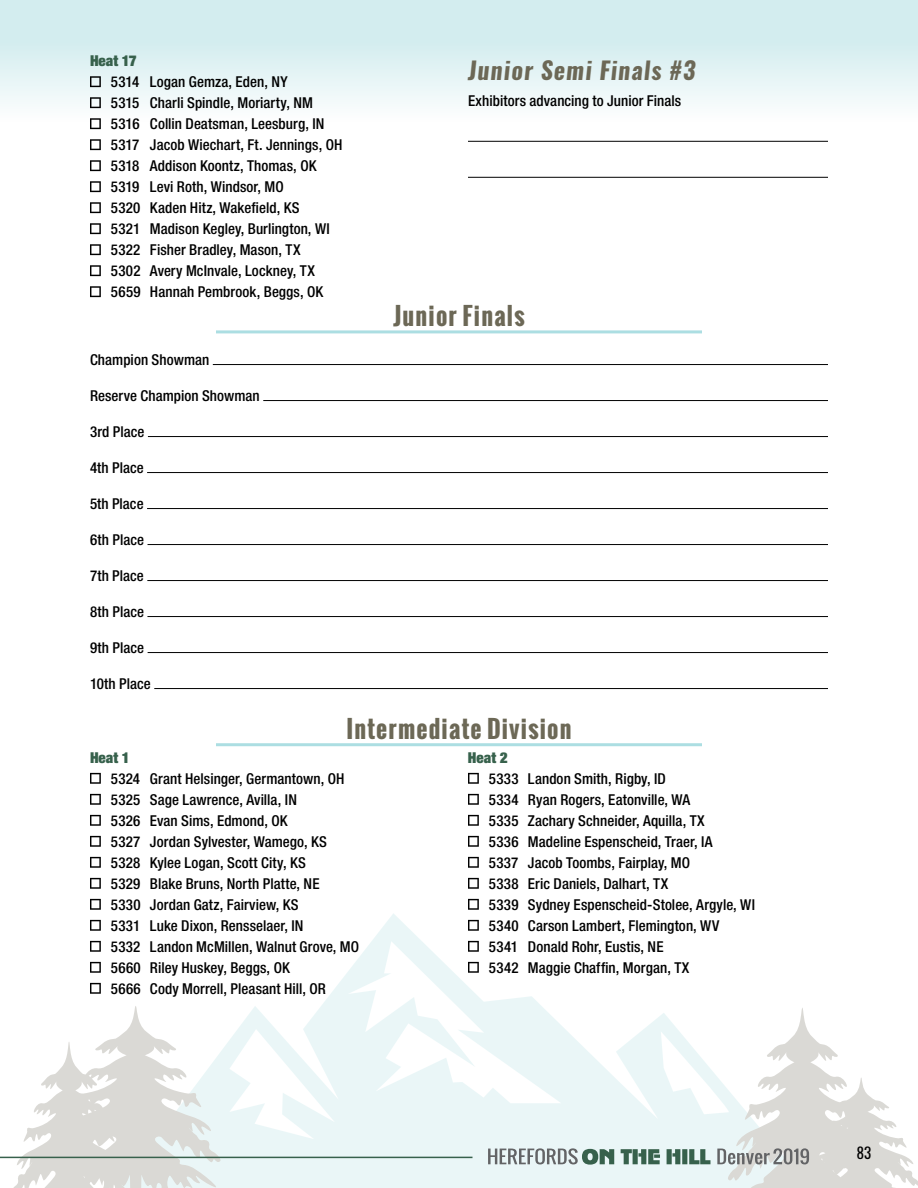
<style>
.page{position:relative;width:918px;height:1188px;background:#fff}
.page>*{position:absolute;margin:0;border:0;box-sizing:border-box;transform-origin:0 0}
.t1{font:700 24px "Oswald";letter-spacing:.05em;color:#6c6856}
.t2{font:italic 700 24px "Oswald";letter-spacing:.05em;color:#6c6856}
.t3{font:500 condensed 15px/21px "Helvetica Neue";letter-spacing:.005em;color:#000}
.t4{font:900 expanded 15px "Helvetica Neue";letter-spacing:.005em;color:#37614c}
.t5{font:15px "Oswald";color:#000}
</style>
<div class="page">
<svg style="left:222px;top:913px;width:257px;height:275px"></svg>
<svg style="left:229px;top:1029px;width:106px;height:110px"></svg>
<svg style="left:10px;top:1006px;width:212px;height:182px"></svg>
<div style="left:0;top:0;width:918px;height:158px;background:linear-gradient(to bottom,#cae9ec,#fff)"></div>
<svg style="left:90px;top:76px;width:11px;height:11px"></svg>
<svg style="left:90px;top:97px;width:11px;height:11px"></svg>
<svg style="left:90px;top:118px;width:11px;height:11px"></svg>
<svg style="left:90px;top:139px;width:11px;height:11px"></svg>
<svg style="left:90px;top:160px;width:11px;height:11px"></svg>
<svg style="left:90px;top:181px;width:11px;height:11px"></svg>
<svg style="left:90px;top:202px;width:11px;height:11px"></svg>
<svg style="left:90px;top:223px;width:11px;height:11px"></svg>
<svg style="left:90px;top:244px;width:11px;height:11px"></svg>
<svg style="left:90px;top:265px;width:11px;height:11px"></svg>
<svg style="left:90px;top:286px;width:11px;height:11px"></svg>
<hr style="left:468px;top:141px;width:360px;height:1px;background:#000">
<hr style="left:468px;top:177px;width:360px;height:1px;background:#000">
<hr style="left:216px;top:330px;width:486px;height:3px;background:#acdee2">
<hr style="left:213px;top:364px;width:615px;height:1px;background:#000">
<hr style="left:263px;top:400px;width:565px;height:1px;background:#000">
<hr style="left:148px;top:436px;width:680px;height:1px;background:#000">
<hr style="left:147px;top:472px;width:681px;height:1px;background:#000">
<hr style="left:147px;top:508px;width:681px;height:1px;background:#000">
<hr style="left:148px;top:544px;width:680px;height:1px;background:#000">
<hr style="left:147px;top:580px;width:681px;height:1px;background:#000">
<hr style="left:147px;top:616px;width:681px;height:1px;background:#000">
<hr style="left:148px;top:652px;width:680px;height:1px;background:#000">
<hr style="left:154px;top:688px;width:674px;height:1px;background:#000">
<hr style="left:216px;top:743px;width:486px;height:3px;background:#acdee2">
<svg style="left:90px;top:773px;width:11px;height:11px"></svg>
<svg style="left:90px;top:794px;width:11px;height:11px"></svg>
<svg style="left:90px;top:815px;width:11px;height:11px"></svg>
<svg style="left:90px;top:836px;width:11px;height:11px"></svg>
<svg style="left:90px;top:857px;width:11px;height:11px"></svg>
<svg style="left:90px;top:878px;width:11px;height:11px"></svg>
<svg style="left:90px;top:899px;width:11px;height:11px"></svg>
<svg style="left:90px;top:920px;width:11px;height:11px"></svg>
<svg style="left:90px;top:941px;width:11px;height:11px"></svg>
<svg style="left:90px;top:962px;width:11px;height:11px"></svg>
<svg style="left:90px;top:983px;width:11px;height:11px"></svg>
<svg style="left:468px;top:773px;width:11px;height:11px"></svg>
<svg style="left:468px;top:794px;width:11px;height:11px"></svg>
<svg style="left:468px;top:815px;width:11px;height:11px"></svg>
<svg style="left:468px;top:836px;width:11px;height:11px"></svg>
<svg style="left:468px;top:857px;width:11px;height:11px"></svg>
<svg style="left:468px;top:878px;width:11px;height:11px"></svg>
<svg style="left:468px;top:899px;width:11px;height:11px"></svg>
<svg style="left:468px;top:920px;width:11px;height:11px"></svg>
<svg style="left:348px;top:941px;width:570px;height:247px"></svg>
<hr style="left:0;top:1157px;width:472px;height:1px;background:#37614c">
<p class="t4" style="left:90px;top:51px;width:48px">Heat 17</p>
<p class="t3" style="left:111px;top:71px;width:233px">5314 Logan Gemza, Eden, NY<br>5315 Charli Spindle, Moriarty, NM<br>5316 Collin Deatsman, Leesburg, IN<br>5317 Jacob Wiechart, Ft. Jennings, OH<br>5318 Addison Koontz, Thomas, OK<br>5319 Levi Roth, Windsor, MO<br>5320 Kaden Hitz, Wakefield, KS<br>5321 Madison Kegley, Burlington, WI<br>5322 Fisher Bradley, Mason, TX<br>5302 Avery McInvale, Lockney, TX<br>5659 Hannah Pembrook, Beggs, OK</p>
<p class="t3" style="left:90px;top:349px;width:121px">Champion Showman</p>
<p class="t3" style="left:90px;top:385px;width:171px">Reserve Champion Showman</p>
<p class="t3" style="left:90px;top:421px;width:56px">3rd Place</p>
<p class="t3" style="left:90px;top:457px;width:55px">4th Place</p>
<p class="t3" style="left:90px;top:493px;width:55px">5th Place</p>
<p class="t3" style="left:90px;top:529px;width:56px">6th Place</p>
<p class="t3" style="left:90px;top:565px;width:55px">7th Place</p>
<p class="t3" style="left:90px;top:601px;width:56px">8th Place</p>
<p class="t3" style="left:90px;top:637px;width:56px">9th Place</p>
<p class="t3" style="left:90px;top:673px;width:62px">10th Place</p>
<h1 class="t2" style="left:468px;top:54px;width:229px">Junior Semi Finals #3</h1>
<p class="t3" style="left:468px;top:90px;width:215px">Exhibitors advancing to Junior Finals</p>
<h1 class="t1" style="left:393px;top:298px;width:133px">Junior Finals</h1>
<h1 class="t1" style="left:346px;top:711px;width:227px">Intermediate Division</h1>
<p class="t4" style="left:90px;top:748px;width:41px">Heat 1</p>
<p class="t3" style="left:111px;top:768px;width:250px">5324 Grant Helsinger, Germantown, OH<br>5325 Sage Lawrence, Avilla, IN<br>5326 Evan Sims, Edmond, OK<br>5327 Jordan Sylvester, Wamego, KS<br>5328 Kylee Logan, Scott City, KS<br>5329 Blake Bruns, North Platte, NE<br>5330 Jordan Gatz, Fairview, KS<br>5331 Luke Dixon, Rensselaer, IN<br>5332 Landon McMillen, Walnut Grove, MO<br>5660 Riley Huskey, Beggs, OK<br>5666 Cody Morrell, Pleasant Hill, OR</p>
<p class="t4" style="left:468px;top:748px;width:41px">Heat 2</p>
<p class="t3" style="left:489px;top:768px;width:268px">5333 Landon Smith, Rigby, ID<br>5334 Ryan Rogers, Eatonville, WA<br>5335 Zachary Schneider, Aquilla, TX<br>5336 Madeline Espenscheid, Traer, IA<br>5337 Jacob Toombs, Fairplay, MO<br>5338 Eric Daniels, Dalhart, TX<br>5339 Sydney Espenscheid-Stolee, Argyle, WI 5340 Carson Lambert, Flemington, WV<br>5341 Donald Rohr, Eustis, NE<br>5342 Maggie Chaffin, Morgan, TX</p>
<p class="t5" style="left:857px;top:1143px;width:16px">83</p>
</div>
